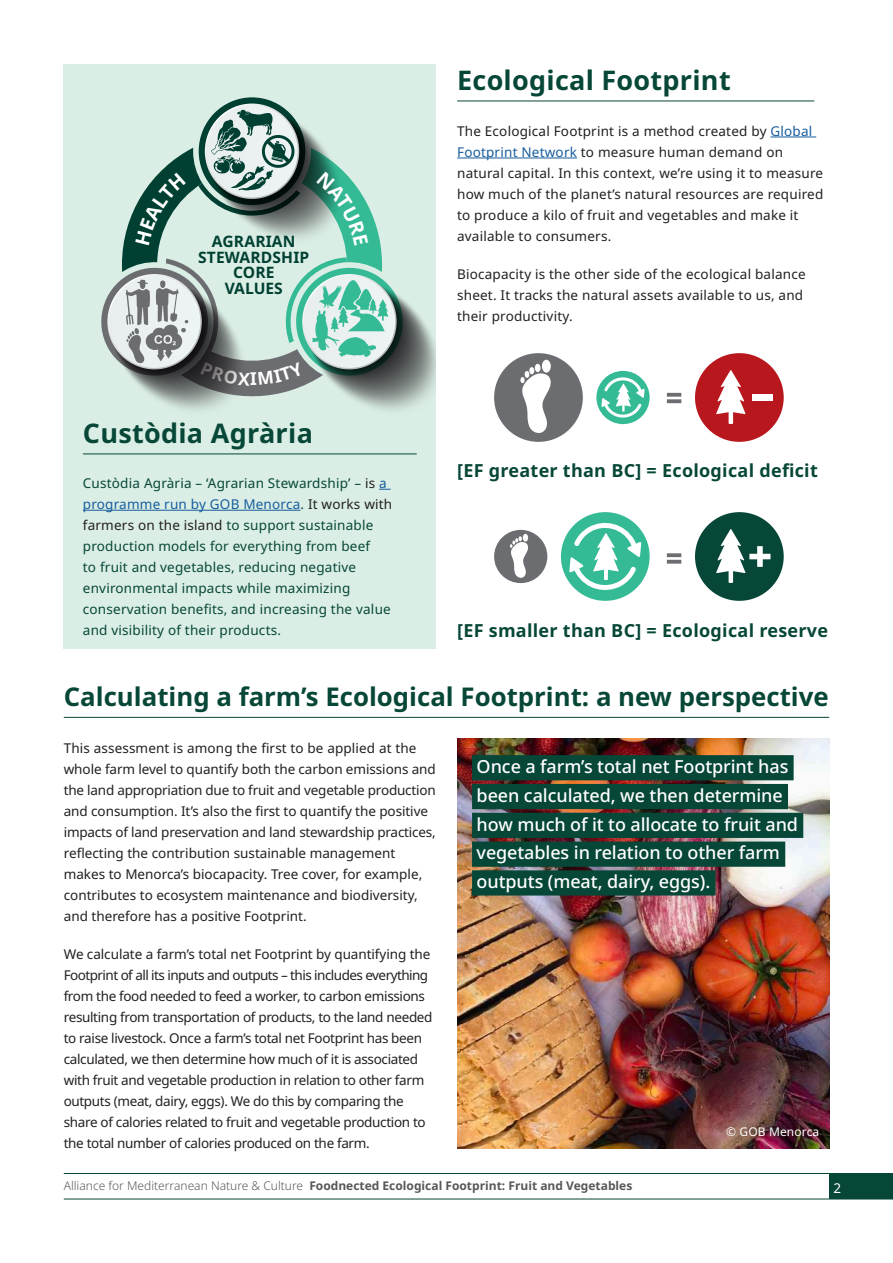
<style>
.page{position:relative;width:893px;height:1263px;background:#fff}
.page>*{position:absolute;margin:0;border:0;box-sizing:border-box;transform-origin:0 0}
.t1{font:700 27px "Noto Sans";letter-spacing:.01em;color:#074738}
.t2{font:700 25.8px "Noto Sans";color:#074738}
.t3{font:500 18px/28.8px "Noto Sans";letter-spacing:-.005em;color:#fff}
.t4{font:700 18px "Noto Sans";letter-spacing:.015em;color:#074738}
.t5{font:700 15.75px/15.8px "Noto Sans";letter-spacing:.01em;color:#004032;text-align:center}
.t6{font:13.5px/21px "Noto Sans";letter-spacing:-.025em;color:#231f20}
.t7{font:13.5px/21px "Noto Sans";letter-spacing:-.005em;color:#231f20}
.t8{font:13.5px/21px "Noto Sans";letter-spacing:.015em;color:#231f20}
.t9{font:13.5px/21px "Noto Sans";letter-spacing:.015em;color:#074738}
.t10{font:13.5px "Noto Sans";color:#fff}
.t11{font:700 12px "Noto Sans";color:#57585a}
.t12{font:12px "Noto Sans";letter-spacing:.01em;color:#fff}
.s1{color:#231f20}
.s2{color:#175d9e}
.s3{font-weight:300}
</style>
<div class="page">
<hr style="left:64px;top:1173px;width:829px;height:1px;background:#074738">
<hr style="left:64px;top:1199px;width:829px;height:1px;background:#074738">
<div style="left:829px;top:1173px;width:64px;height:26px;background:#074738"></div>
<img style="left:457px;top:739px;width:372px;height:409px">
<hr style="left:457px;top:101px;width:357px;height:1px;background:#074738">
<div style="left:64px;top:64px;width:372px;height:584px;background:#daeee5"></div>
<svg style="left:199px;top:97px;width:106px;height:108px"></svg>
<hr style="left:770px;top:137px;width:46px;height:1px;background:#175d9e">
<hr style="left:457px;top:158px;width:120px;height:1px;background:#175d9e">
<hr style="left:83px;top:454px;width:334px;height:1px;background:#074738">
<svg style="left:379px;top:489px;width:12px;height:1px"></svg>
<hr style="left:83px;top:510px;width:217px;height:1px;background:#175d9e">
<hr style="left:64px;top:717px;width:765px;height:1px;background:#074738">
<div style="left:494px;top:353px;width:89px;height:89px;background:#6c6d70;border-radius:50%"></div>
<div style="left:542px;top:360px;width:9px;height:13px;background:#fff;border-radius:50%"></div>
<div style="left:535px;top:364px;width:6px;height:8px;background:#fff;border-radius:50%"></div>
<svg style="left:520px;top:367px;width:31px;height:66px"></svg>
<div style="left:596px;top:371px;width:54px;height:53px;background:#34bb96;border-radius:50%"></div>
<svg style="left:601px;top:374px;width:44px;height:46px"></svg>
<svg style="left:667px;top:393px;width:14px;height:4px"></svg>
<svg style="left:667px;top:399px;width:14px;height:4px"></svg>
<div style="left:695px;top:353px;width:89px;height:89px;background:#b8171d;border-radius:50%"></div>
<div style="left:752px;top:394px;width:21px;height:7px;background:#fff"></div>
<svg style="left:716px;top:370px;width:29px;height:54px"></svg>
<div style="left:695px;top:512px;width:89px;height:89px;background:#074738;border-radius:50%"></div>
<svg style="left:716px;top:529px;width:54px;height:54px"></svg>
<div style="left:494px;top:530px;width:53px;height:53px;background:#6c6d70;border-radius:50%"></div>
<div style="left:523px;top:534px;width:5px;height:8px;background:#fff;border-radius:50%"></div>
<svg style="left:510px;top:536px;width:19px;height:42px"></svg>
<div style="left:561px;top:512px;width:89px;height:89px;background:#34bb96;border-radius:50%"></div>
<svg style="left:569px;top:518px;width:72px;height:77px"></svg>
<svg style="left:667px;top:553px;width:14px;height:4px"></svg>
<svg style="left:667px;top:560px;width:14px;height:4px"></svg>
<div style="left:472px;top:755px;width:322px;height:25px;background:#074738"></div>
<div style="left:472px;top:784px;width:316px;height:25px;background:#074738"></div>
<div style="left:472px;top:813px;width:331px;height:25px;background:#074738"></div>
<div style="left:472px;top:841px;width:313px;height:26px;background:#074738"></div>
<div style="left:472px;top:870px;width:243px;height:25px;background:#074738"></div>
<svg style="left:101px;top:104px;width:335px;height:306px"></svg>
<p class="t5" style="left:198px;top:234px;width:113px">AGRARIAN<br>STEWARDSHIP<br>CORE<br>VALUES</p>
<h1 class="t1" style="left:83px;top:414px;width:232px">Custòdia Agrària</h1>
<p class="t9" style="left:83px;top:473px;width:311px">Custòdia Agrària – ‘Agrarian Stewardship’ – <span class="s1">is</span> <span class="s2">a programme run by GOB Menorca</span>. <span class="s1">It works with farmers on the island</span> to support sustainable production models for everything from beef<br>to fruit and vegetables, reducing negative environmental impacts while maximizing conservation benefits, and increasing the value and visibility of their products.</p>
<h1 class="t1" style="left:457px;top:61px;width:275px">Ecological Footprint</h1>
<p class="t8" style="left:457px;top:121px;width:368px">The Ecological Footprint is a method created by <span class="s2">Global Footprint Network</span> to measure human demand on natural capital. In this context, we’re using it to measure how much of the planet’s natural resources are required to produce a kilo of fruit and vegetables and make it available to consumers.</p>
<p class="t8" style="left:457px;top:264px;width:350px">Biocapacity is the other side of the ecological balance sheet. It tracks the natural assets available to us, and their productivity.</p>
<h3 class="t4" style="left:457px;top:457px;width:362px">[EF greater than BC] = Ecological deficit</h3>
<h3 class="t4" style="left:457px;top:618px;width:372px">[EF smaller than BC] = Ecological reserve</h3>
<h2 class="t2" style="left:64px;top:678px;width:766px">Calculating a farm’s Ecological Footprint: a new perspective</h2>
<p class="t7" style="left:64px;top:738px;width:374px">This assessment is among the first to be applied at the whole farm level to quantify both the carbon emissions and the land appropriation due to fruit and vegetable production and consumption. It’s also the first to quantify the positive impacts of land preservation and land stewardship practices, reflecting the contribution sustainable management makes to Menorca’s biocapacity. Tree cover, for example, contributes to ecosystem maintenance and biodiversity, and therefore has a positive Footprint.</p>
<p class="t6" style="left:64px;top:944px;width:370px">We calculate a farm’s total net Footprint by quantifying the Footprint of all its inputs and outputs – this includes everything from the food needed to feed a worker, to carbon emissions resulting from transportation of products, to the land needed to raise livestock. Once a farm’s total net Footprint has been calculated, we then determine how much of it is associated with fruit and vegetable production in relation to other farm outputs (meat, dairy, eggs). We do this by comparing the share of calories related to fruit and vegetable production to the total number of calories produced on the farm.</p>
<h3 class="t3" style="left:477px;top:752px;width:323px">Once a farm’s total net Footprint has been calculated, we then determine how much of it to allocate to fruit and vegetables in relation to other farm outputs (meat, dairy, eggs).</h3>
<p class="t12" style="left:726px;top:1123px;width:95px">© GOB Menorca</p>
<p class="t11" style="left:64px;top:1177px;width:570px"><span class="s3">Alliance for Mediterranean Nature &amp; Culture</span> Foodnected Ecological Footprint: Fruit and Vegetables</p>
<p class="t10" style="left:833px;top:1179px;width:9px">2</p>
</div>
